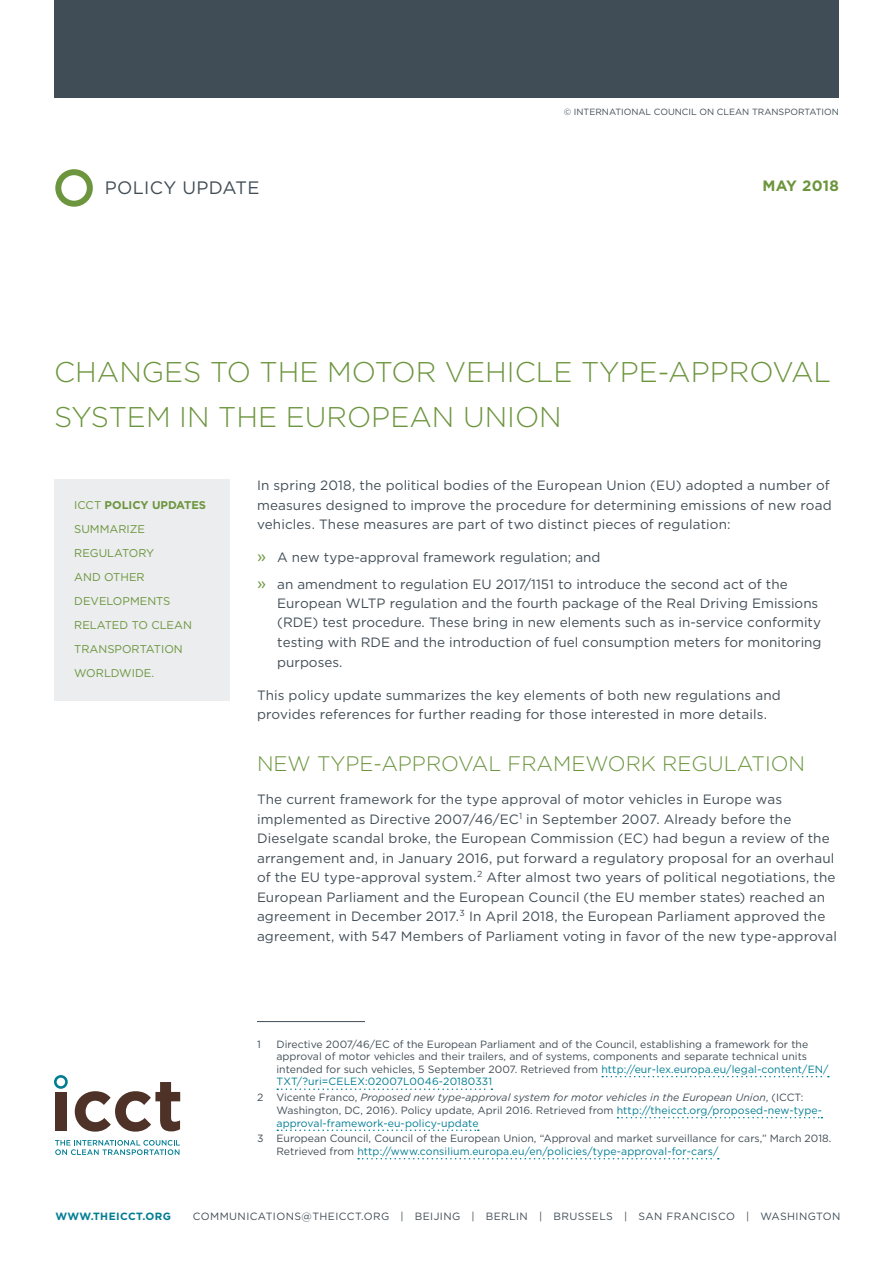
<style>
.page{position:relative;width:893px;height:1263px;background:#fff}
.page>*{position:absolute;margin:0;border:0;box-sizing:border-box;transform-origin:0 0}
.t1{font:300 28.5px/45px "Gotham";color:#6c953e}
.t2{font:300 21px "Gotham";color:#6c953e}
.t3{font:18px "Gotham";letter-spacing:.02em;color:#414d56}
.t4{font:700 15px "Gotham";letter-spacing:.02em;color:#6c953e}
.t5{font:13.5px/19.5px "Gotham";letter-spacing:.005em;color:#414d56}
.t6{font:11.25px/24px "Gotham";color:#6c953e}
.t7{font:10.5px/12.6px "Gotham";color:#414d56}
.t8{font:10.5px "Gotham";letter-spacing:.04em;color:#414d56}
.t9{font:700 10.5px "Gotham";letter-spacing:.04em;color:#007d93}
.t10{font:9px "Gotham";color:#414d56}
.s1{font-weight:700}
.s2{font-size:16.5px;color:#6c953e}
.s3{color:#007d93}
.s4{font-style:italic}
</style>
<div class="page">
<svg style="left:55px;top:1140px;width:125px;height:15px"></svg>
<div style="left:55px;top:1092px;width:11px;height:39px;background:#4e3228"></div>
<svg style="left:75px;top:1082px;width:105px;height:49px"></svg>
<svg style="left:54px;top:1075px;width:14px;height:14px"></svg>
<div style="left:55px;top:169px;width:38px;height:38px;border:6px solid #6c953e;border-radius:50%"></div>
<div style="left:54px;top:0;width:785px;height:98px;background:#414d56"></div>
<hr style="left:257px;top:1021px;width:108px;height:1px;background:#414d56">
<svg style="left:602px;top:1076px;width:227px;height:1px"></svg>
<svg style="left:277px;top:1088px;width:215px;height:2px"></svg>
<svg style="left:617px;top:1117px;width:205px;height:1px"></svg>
<svg style="left:277px;top:1129px;width:202px;height:2px"></svg>
<svg style="left:358px;top:1158px;width:361px;height:1px"></svg>
<div style="left:54px;top:479px;width:176px;height:222px;background:#ecedee"></div>
<p class="t10" style="left:564px;top:106px;width:277px">© INTERNATIONAL COUNCIL ON CLEAN TRANSPORTATION</p>
<h3 class="t3" style="left:105px;top:176px;width:156px">POLICY UPDATE</h3>
<p class="t4" style="left:762px;top:176px;width:78px">MAY 2018</p>
<h1 class="t1" style="left:54px;top:349px;width:779px">CHANGES TO THE MOTOR VEHICLE TYPE-APPROVAL<br>SYSTEM IN THE EUROPEAN UNION</h1>
<p class="t6" style="left:74px;top:492px;width:133px">ICCT <span class="s1">POLICY UPDATES<br></span>SUMMARIZE<br>REGULATORY<br>AND OTHER<br>DEVELOPMENTS<br>RELATED TO CLEAN<br>TRANSPORTATION<br>WORLDWIDE.</p>
<p class="t5" style="left:257px;top:475px;width:576px">In spring 2018, the political bodies of the European Union (EU) adopted a number of measures designed to improve the procedure for determining emissions of new road vehicles. These measures are part of two distinct pieces of regulation:</p>
<p class="t5" style="left:257px;top:544px;width:532px;line-height:26.2px"><span class="s2">»</span> A new type-approval framework regulation; and<br><span class="s2">»</span> an amendment to regulation EU 2017/1151 to introduce the second act of the</p>
<p class="t5" style="left:277px;top:593px;width:546px">European WLTP regulation and the fourth package of the Real Driving Emissions (RDE) test procedure. These bring in new elements such as in-service conformity testing with RDE and the introduction of fuel consumption meters for monitoring purposes.</p>
<p class="t5" style="left:257px;top:685px;width:525px">This policy update summarizes the key elements of both new regulations and provides references for further reading for those interested in more details.</p>
<h2 class="t2" style="left:257px;top:750px;width:550px">NEW TYPE-APPROVAL FRAMEWORK REGULATION</h2>
<p class="t5" style="left:257px;top:789px;width:582px">The current framework for the type approval of motor vehicles in Europe was implemented as Directive 2007/46/EC<sup>1</sup> in September 2007. Already before the Dieselgate scandal broke, the European Commission (EC) had begun a review of the arrangement and, in January 2016, put forward a regulatory proposal for an overhaul of the EU type-approval system.<sup>2</sup> After almost two years of political negotiations, the European Parliament and the European Council (the EU member states) reached an agreement in December 2017.<sup>3</sup> In April 2018, the European Parliament approved the agreement, with 547 Members of Parliament voting in favor of the new type-approval</p>
<p class="t7" style="left:257px;top:1037px;width:5px">1</p>
<p class="t7" style="left:276px;top:1037px;width:554px">Directive 2007/46/EC of the European Parliament and of the Council, establishing a framework for the approval of motor vehicles and their trailers, and of systems, components and separate technical units intended for such vehicles, 5 September 2007. Retrieved from <span class="s3">http://eur-lex.europa.eu/legal-content/EN/ TXT/?uri=CELEX:02007L0046-20180331</span></p>
<p class="t7" style="left:257px;top:1091px;width:8px">2</p>
<p class="t7" style="left:276px;top:1091px;width:547px">Vicente Franco, <span class="s4">Proposed new type-approval system for motor vehicles in the European Union</span>, (ICCT:<br>Washington, DC, 2016). Policy update, April 2016. Retrieved from <span class="s3">http://theicct.org/proposed-new-type&shy;approval-framework-eu-policy-update</span></p>
<p class="t7" style="left:276px;top:1132px;width:556px;text-indent:-19px">3 European Council, Council of the European Union, “Approval and market surveillance for cars,” March 2018.<br>Retrieved from <span class="s3">http://www.consilium.europa.eu/en/policies/type-approval-for-cars/</span></p>
<p class="t9" style="left:55px;top:1209px;width:117px">WWW.THEICCT.ORG</p>
<p class="t8" style="left:193px;top:1209px;width:649px">COMMUNICATIONS@THEICCT.ORG | BEIJING | BERLIN | BRUSSELS | SAN FRANCISCO | WASHINGTON</p>
</div>
